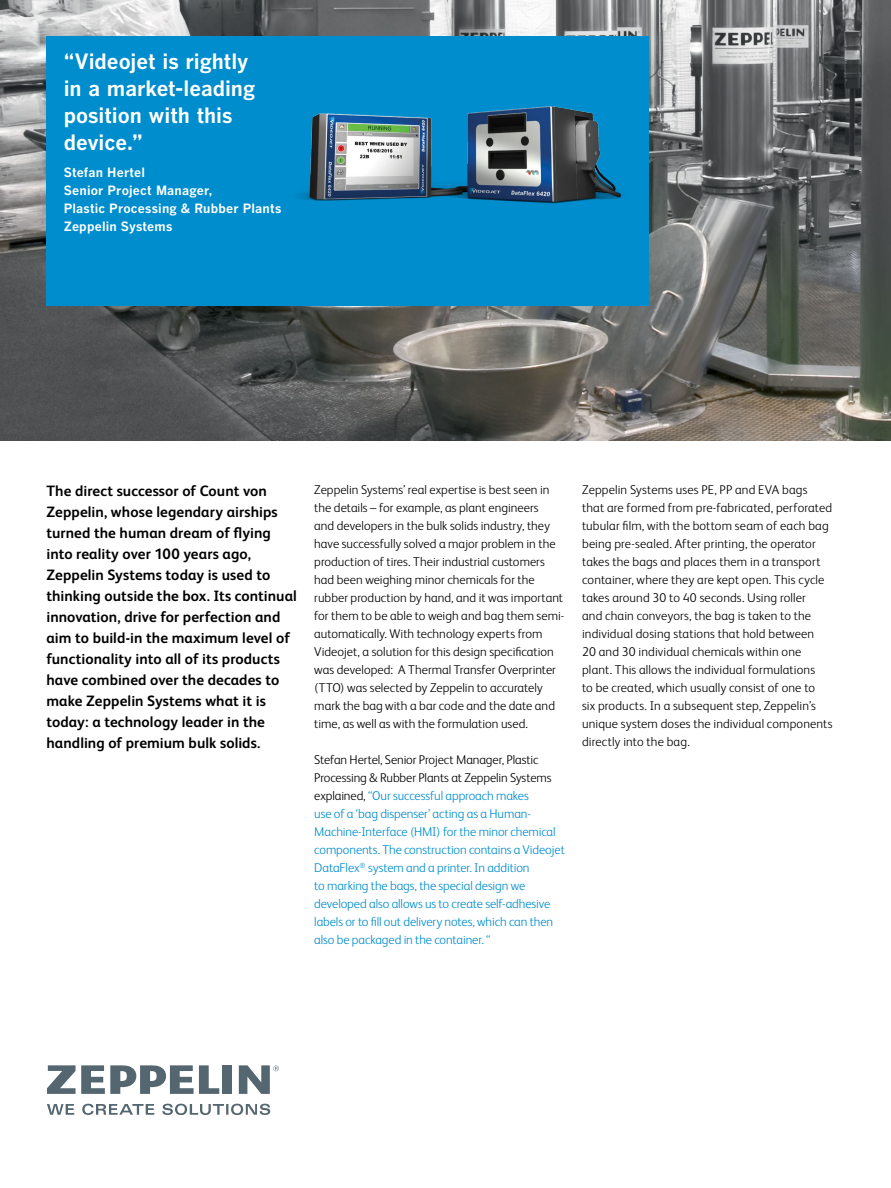
<style>
.page{position:relative;width:891px;height:1188px;background:#fff}
.page>*{position:absolute;margin:0;border:0;box-sizing:border-box;transform-origin:0 0}
.t1{font:700 21px/27px "Benton Gothic";letter-spacing:-.005em;color:#fff}
.t2{font:700 15px/21px "FS Albert Pro";letter-spacing:.005em;color:#000}
.t3{font:300 12.75px/18px "FS Albert Pro";letter-spacing:.005em;color:#000}
.t4{font:300 12.75px/18px "FS Albert Pro";letter-spacing:-.01em;color:#008dcd}
.t5{font:700 12.75px/18px "Benton Gothic";letter-spacing:.015em;color:#fff}
.s1{color:#000}
</style>
<div class="page">
<img style="left:0;top:0;width:891px;height:441px">
<div style="left:46px;top:36px;width:603px;height:270px;background:#008dcd"></div>
<img style="left:298px;top:106px;width:324px;height:98px">
<svg style="left:239px;top:1065px;width:40px;height:29px"></svg>
<div style="left:223px;top:1065px;width:9px;height:29px;background:#546670"></div>
<svg style="left:47px;top:1065px;width:172px;height:29px"></svg>
<svg style="left:47px;top:1104px;width:223px;height:11px"></svg>
<h1 class="t1" style="left:64px;top:49px;width:193px">“Videojet is rightly in a market-leading position with this device.”</h1>
<p class="t5" style="left:64px;top:164px;width:219px">Stefan Hertel<br>Senior Project Manager,<br>Plastic Processing &amp; Rubber Plants<br>Zeppelin Systems</p>
<p class="t2" style="left:46px;top:479px;width:252px">The direct successor of Count von Zeppelin, whose legendary airships turned the human dream of flying into reality over 100 years ago, Zeppelin Systems today is used to thinking outside the box. Its continual innovation, drive for perfection and aim to build-in the maximum level of functionality into all of its products have combined over the decades to make Zeppelin Systems what it is today: a technology leader in the handling of premium bulk solids.</p>
<p class="t3" style="left:314px;top:480px;width:252px">Zeppelin Systems’ real expertise is best seen in the details – for example, as plant engineers<br>and developers in the bulk solids industry, they have successfully solved a major problem in the production of tires. Their industrial customers had been weighing minor chemicals for the rubber production by hand, and it was important for them to be able to weigh and bag them semi&shy;automatically. With technology experts from Videojet, a solution for this design specification was developed: A Thermal Transfer Overprinter (TTO) was selected by Zeppelin to accurately mark the bag with a bar code and the date and time, as well as with the formulation used.</p>
<p class="t4" style="left:314px;top:750px;width:252px"><span class="s1">Stefan Hertel, Senior Project Manager, Plastic Processing &amp; Rubber Plants at Zeppelin Systems explained,</span> “Our successful approach makes<br>use of a ‘bag dispenser’ acting as a Human-Machine-Interface (HMI) for the minor chemical components. The construction contains a Videojet DataFlex<sup>®</sup> system and a printer. In addition<br>to marking the bags, the special design we developed also allows us to create self-adhesive labels or to fill out delivery notes, which can then also be packaged in the container. “</p>
<p class="t3" style="left:582px;top:480px;width:252px">Zeppelin Systems uses PE, PP and EVA bags that are formed from pre-fabricated, perforated tubular film, with the bottom seam of each bag being pre-sealed. After printing, the operator takes the bags and places them in a transport container, where they are kept open. This cycle takes around 30 to 40 seconds. Using roller<br>and chain conveyors, the bag is taken to the individual dosing stations that hold between<br>20 and 30 individual chemicals within one plant. This allows the individual formulations<br>to be created, which usually consist of one to<br>six products. In a subsequent step, Zeppelin’s unique system doses the individual components directly into the bag.</p>
</div>
